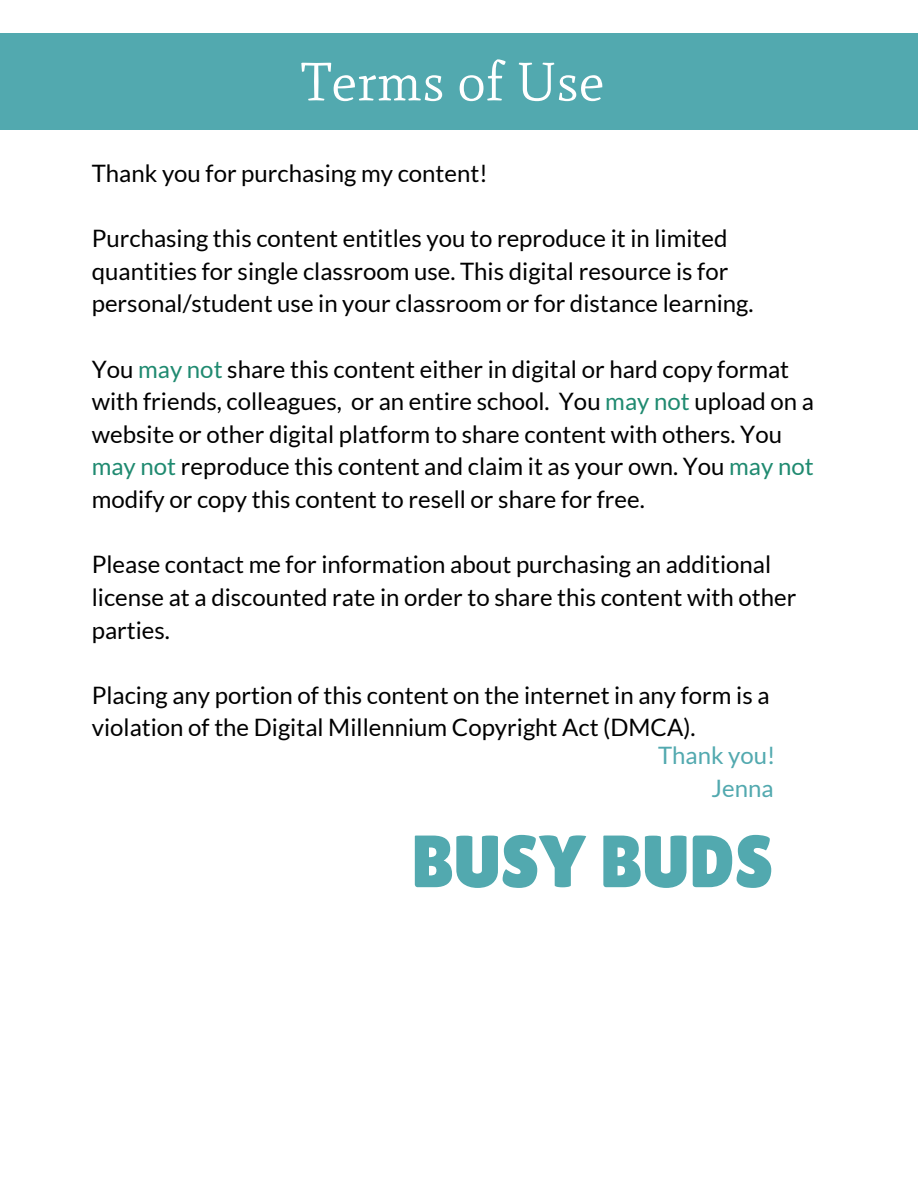
<style>
.page{position:relative;width:918px;height:1188px;background:#fff}
.page>*{position:absolute;margin:0;border:0;box-sizing:border-box;transform-origin:0 0}
.t1{font:73.8px "Lilita One";color:#52a9af}
.t2{font:54px "Mate";color:#fff}
.t3{font:24px/32.7px "Lato";color:#000}
.t4{font:24px "Lato";color:#52a9af}
.s1{color:#1f8a70}
</style>
<div class="page">
<div style="left:0;top:34px;width:918px;height:96px;background:#52a9af"></div>
<p class="t2" style="left:301px;top:49px;width:305px">Terms of Use</p>
<h2 class="t3" style="left:92px;top:156px;width:397px">Thank you for purchasing my content!</h2>
<p class="t3" style="left:92px;top:221px;width:663px">Purchasing this content entitles you to reproduce it in limited quantities for single classroom use. This digital resource is for personal/student use in your classroom or for distance learning.</p>
<p class="t3" style="left:92px;top:352px;width:724px">You <span class="s1">may not</span> share this content either in digital or hard copy format with friends, colleagues, or an entire school. You <span class="s1">may not</span> upload on a website or other digital platform to share content with others. You <span class="s1">may not</span> reproduce this content and claim it as your own. You <span class="s1">may not </span>modify or copy this content to resell or share for free.</p>
<p class="t3" style="left:92px;top:548px;width:706px">Please contact me for information about purchasing an additional license at a discounted rate in order to share this content with other parties.</p>
<p class="t3" style="left:92px;top:678px;width:679px">Placing any portion of this content on the internet in any form is a violation of the Digital Millennium Copyright Act (DMCA).</p>
<p class="t4" style="left:658px;top:741px;width:119px">Thank you!</p>
<p class="t4" style="left:712px;top:773px;width:64px">Jenna</p>
<h1 class="t1" style="left:410px;top:819px;width:365px">BUSY BUDS</h1>
</div>
